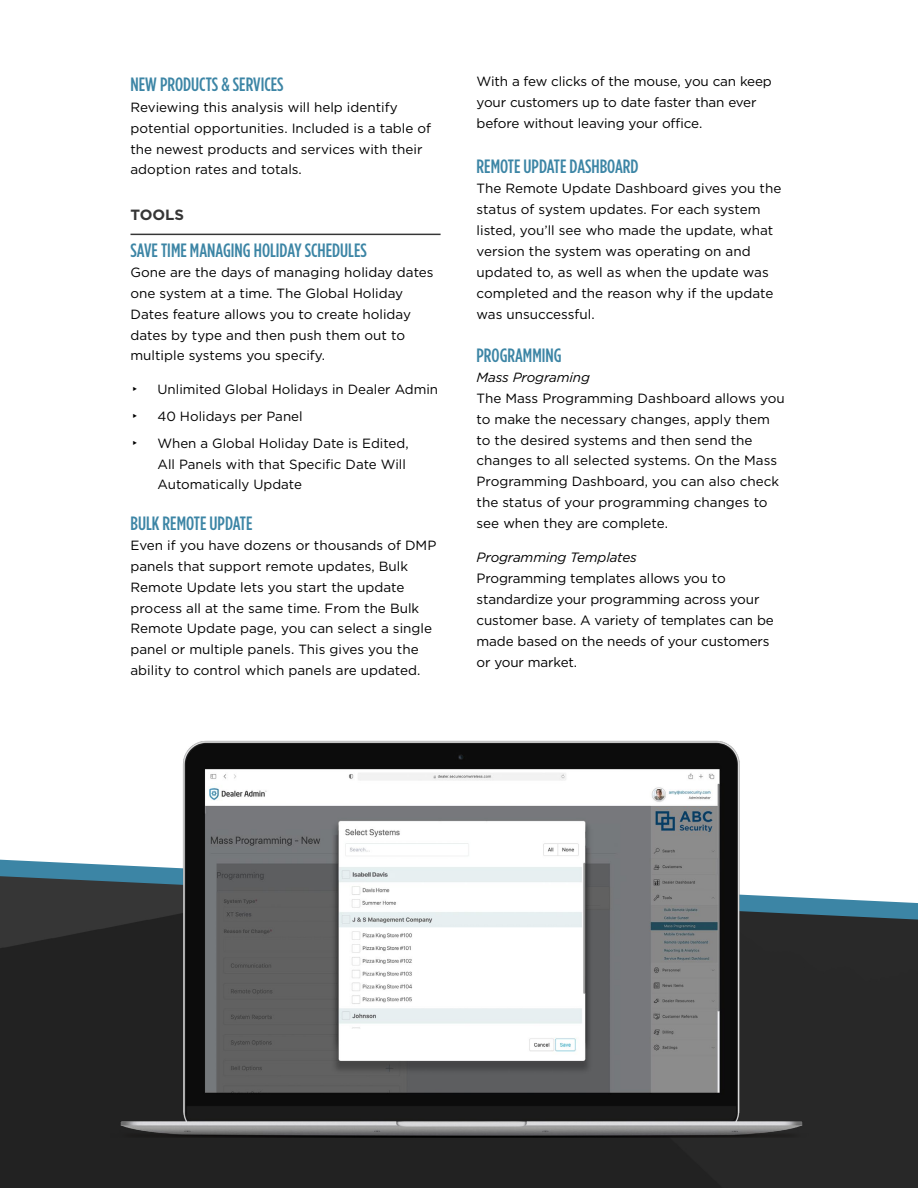
<style>
.page{position:relative;width:918px;height:1188px;background:#fff}
.page>*{position:absolute;margin:0;border:0;box-sizing:border-box;transform-origin:0 0}
.t1{font:500 19.35px "Gotham Condensed";color:#3c85a5}
.t2{font:700 14.85px "Gotham";color:#363636}
.t3{font:13.5px/21px "Gotham";letter-spacing:-.01em;color:#000}
.t4{font:italic 13.5px "Gotham";letter-spacing:-.01em;color:#000}
.t5{font:13.35px/20.7px "Gotham";color:#000}
.t6{font:italic 13.35px "Gotham";letter-spacing:-.01em;color:#000}
.t7{font:13.35px "Arial Unicode MS";color:#000}
.s1{font-size:13.35px}
</style>
<div class="page">
<hr style="left:130px;top:234px;width:311px;height:1px;background:#363636">
<div style="left:0;top:973px;width:918px;height:215px;background:#222"></div>
<svg style="left:0;top:859px;width:918px;height:114px"></svg>
<img style="left:108px;top:740px;width:713px;height:397px">
<h1 class="t1" style="left:130px;top:73px;width:155px">NEW PRODUCTS &amp; SERVICES</h1>
<p class="t5" style="left:130px;top:97px;width:302px">Reviewing this analysis will help identify potential opportunities. Included is a table of the newest products and services with their adoption rates and totals.</p>
<p class="t2" style="left:130px;top:205px;width:55px">TOOLS</p>
<h1 class="t1" style="left:130px;top:239px;width:238px">SAVE TIME MANAGING HOLIDAY SCHEDULES</h1>
<p class="t5" style="left:130px;top:262px;width:305px">Gone are the days of managing holiday dates one system at a time. The Global Holiday Dates feature allows you to create holiday dates by type and then push them out to multiple systems you specify.</p>
<p class="t7" style="left:131px;top:380px;width:10px">▸</p>
<p class="t5" style="left:157px;top:379px;width:282px">Unlimited Global Holidays in Dealer Admin</p>
<p class="t7" style="left:131px;top:407px;width:10px">▸</p>
<p class="t5" style="left:157px;top:406px;width:147px">40 Holidays per Panel</p>
<p class="t7" style="left:131px;top:434px;width:10px">▸</p>
<p class="t5" style="left:157px;top:433px;width:253px">When a Global Holiday Date is Edited,<br>All Panels with that Specific Date Will<br>Automatically Update</p>
<h1 class="t1" style="left:130px;top:512px;width:124px">BULK REMOTE UPDATE</h1>
<p class="t5" style="left:130px;top:535px;width:307px">Even if you have dozens or thousands of DMP panels that support remote updates, Bulk Remote Update lets you start the update process all at the same time. From the Bulk Remote Update page, you can select a single panel or multiple panels. This gives you the ability to control which panels are updated.</p>
<p class="t5" style="left:477px;top:71px;width:297px">With a few clicks of the mouse, you can keep your customers up to date faster than ever before without leaving your office.</p>
<h1 class="t1" style="left:477px;top:155px;width:164px">REMOTE UPDATE DASHBOARD</h1>
<p class="t5" style="left:477px;top:178px;width:306px">The Remote Update Dashboard gives you the status of system updates. For each system listed, you’ll see who made the update, what</p>
<p class="t3" style="left:477px;top:240px;width:298px"><span class="s1">ve</span>rsion the system was operating on and updated to, as well as when the update was completed and the reason why if the update was unsuccessful.</p>
<h1 class="t1" style="left:477px;top:344px;width:87px">PROGRAMMING</h1>
<p class="t6" style="left:477px;top:369px;width:115px">Mass Programing</p>
<p class="t5" style="left:477px;top:388px;width:310px">The Mass Programming Dashboard allows you to make the necessary changes, apply them to the desired systems and then send the changes to all selected systems. On the Mass Programming Dashboard, you can also check the status of your programming changes to</p>
<p class="t3" style="left:477px;top:512px;width:193px">see when they are complete.</p>
<p class="t4" style="left:477px;top:549px;width:162px">Programming Templates</p>
<p class="t3" style="left:477px;top:568px;width:299px">Programming templates allows you to standardize your programming across your customer base. A variety of templates can be made based on the needs of your customers or your market.</p>
</div>
